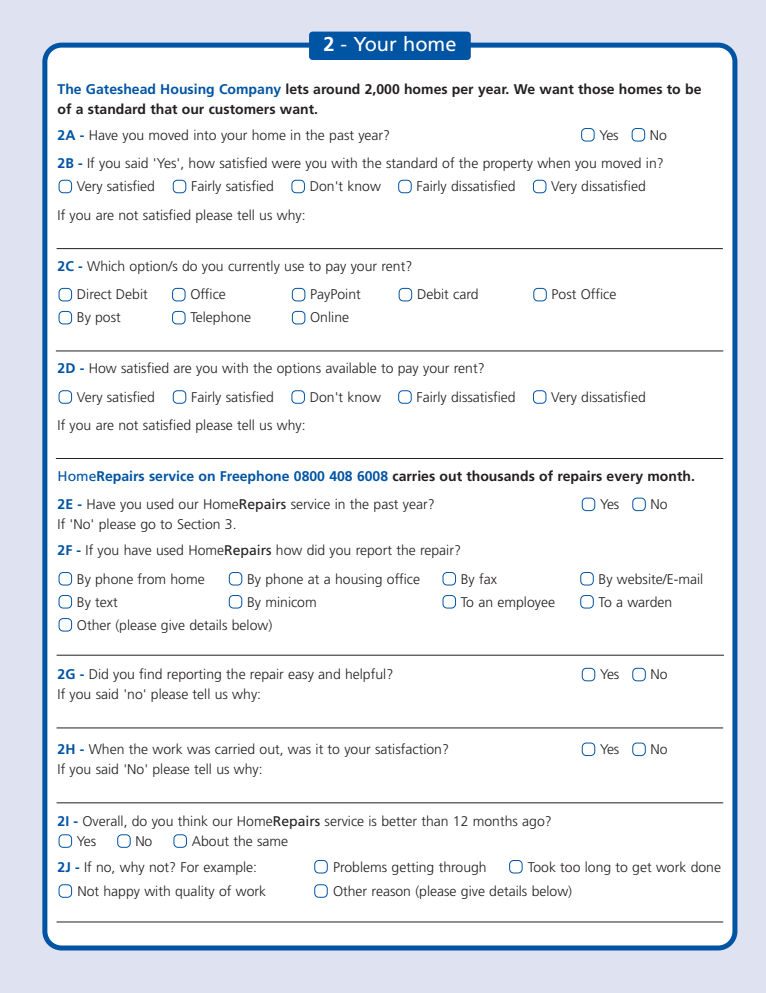
<style>
.page{position:relative;width:766px;height:993px;background:#fff}
.page>*{position:absolute;margin:0;border:0;box-sizing:border-box;transform-origin:0 0}
.t1{font:20px "Frutiger";color:#fff}
.t2{font:300 14px/28.7px "Frutiger";color:#231f20}
.t3{font:700 14px/28.5px "Frutiger";color:#0054a4}
.t4{font:700 14px/20px "Frutiger";color:#231f20}
.s1{font-weight:700}
.s2{color:#0054a4}
.s3{font-weight:700;color:#0054a4}
.s4{font-weight:400}
.s5{color:#231f20}
.s6{font-weight:300;color:#231f20}
.s7{font-weight:400;color:#231f20}
</style>
<div class="page">
<div style="left:0;top:0;width:765px;height:992px;background:#dfe2f1"></div>
<div style="left:42px;top:43px;width:695px;height:907px;background:#fff"></div>
<svg style="left:532px;top:180px;width:14px;height:13px"></svg>
<svg style="left:398px;top:180px;width:13px;height:13px"></svg>
<svg style="left:291px;top:180px;width:14px;height:13px"></svg>
<svg style="left:173px;top:180px;width:13px;height:13px"></svg>
<svg style="left:59px;top:180px;width:13px;height:13px"></svg>
<svg style="left:631px;top:128px;width:14px;height:13px"></svg>
<svg style="left:581px;top:128px;width:13px;height:13px"></svg>
<svg style="left:59px;top:618px;width:13px;height:13px"></svg>
<svg style="left:580px;top:595px;width:13px;height:13px"></svg>
<svg style="left:442px;top:595px;width:14px;height:13px"></svg>
<svg style="left:229px;top:595px;width:13px;height:13px"></svg>
<svg style="left:59px;top:595px;width:13px;height:13px"></svg>
<svg style="left:580px;top:572px;width:13px;height:13px"></svg>
<svg style="left:442px;top:572px;width:14px;height:13px"></svg>
<svg style="left:229px;top:572px;width:13px;height:13px"></svg>
<svg style="left:59px;top:572px;width:13px;height:13px"></svg>
<svg style="left:632px;top:497px;width:13px;height:14px"></svg>
<svg style="left:581px;top:497px;width:14px;height:14px"></svg>
<svg style="left:632px;top:667px;width:13px;height:14px"></svg>
<svg style="left:581px;top:667px;width:14px;height:14px"></svg>
<hr style="left:57px;top:248px;width:665px;height:1px;background:#231f20">
<svg style="left:292px;top:311px;width:13px;height:13px"></svg>
<svg style="left:172px;top:311px;width:13px;height:13px"></svg>
<svg style="left:59px;top:311px;width:13px;height:13px"></svg>
<svg style="left:533px;top:288px;width:13px;height:13px"></svg>
<svg style="left:398px;top:288px;width:14px;height:13px"></svg>
<svg style="left:292px;top:288px;width:13px;height:13px"></svg>
<svg style="left:172px;top:288px;width:13px;height:13px"></svg>
<svg style="left:59px;top:288px;width:13px;height:13px"></svg>
<hr style="left:56px;top:350px;width:667px;height:1px;background:#231f20">
<svg style="left:532px;top:390px;width:14px;height:13px"></svg>
<svg style="left:398px;top:390px;width:13px;height:13px"></svg>
<svg style="left:291px;top:390px;width:14px;height:13px"></svg>
<svg style="left:173px;top:390px;width:13px;height:13px"></svg>
<svg style="left:59px;top:390px;width:13px;height:13px"></svg>
<hr style="left:56px;top:458px;width:667px;height:1px;background:#231f20">
<hr style="left:57px;top:654px;width:666px;height:1px;background:#231f20">
<hr style="left:57px;top:727px;width:666px;height:1px;background:#231f20">
<svg style="left:632px;top:742px;width:13px;height:13px"></svg>
<svg style="left:581px;top:742px;width:14px;height:13px"></svg>
<hr style="left:57px;top:802px;width:666px;height:1px;background:#231f20">
<svg style="left:314px;top:883px;width:13px;height:14px"></svg>
<svg style="left:59px;top:883px;width:13px;height:14px"></svg>
<svg style="left:509px;top:859px;width:13px;height:14px"></svg>
<svg style="left:314px;top:859px;width:14px;height:14px"></svg>
<svg style="left:173px;top:834px;width:14px;height:13px"></svg>
<svg style="left:117px;top:834px;width:14px;height:13px"></svg>
<svg style="left:59px;top:834px;width:13px;height:13px"></svg>
<div style="left:309px;top:32px;width:161px;height:28px;background:#0054a4;border-radius:4px"></div>
<hr style="left:57px;top:921px;width:666px;height:1px;background:#231f20">
<h1 class="t1" style="left:323px;top:36px;width:135px"><span class="s1">2</span> - Your home</h1>
<p class="t4" style="left:58px;top:80px;width:645px"><span class="s2">The Gateshead Housing Company</span> lets around 2,000 homes per year. We want those homes to be of a standard that our customers want.</p>
<p class="t2" style="left:58px;top:121px;width:334px"><span class="s3">2A -</span> Have you moved into your home in the past year?</p>
<p class="t2" style="left:599px;top:121px;width:21px">Yes</p>
<p class="t2" style="left:58px;top:121px;width:610px;text-align:right">No<br><span class="s3">2B -</span> If you said 'Yes', how satisfied were you with the standard of the property when you moved in?</p>
<p class="t2" style="left:77px;top:173px;width:80px">Very satisfied</p>
<p class="t2" style="left:191px;top:173px;width:84px">Fairly satisfied</p>
<p class="t2" style="left:309px;top:173px;width:73px">Don't know</p>
<p class="t2" style="left:416px;top:173px;width:101px">Fairly dissatisfied</p>
<p class="t2" style="left:551px;top:173px;width:96px">Very dissatisfied</p>
<p class="t2" style="left:58px;top:202px;width:249px">If you are not satisfied please tell us why:</p>
<p class="t2" style="left:77px;top:252px;width:337px;text-indent:-19px"><span class="s3">2C -</span> Which option/s do you currently use to pay your rent?<br>Direct Debit</p>
<p class="t2" style="left:190px;top:281px;width:37px">Office</p>
<p class="t2" style="left:310px;top:281px;width:52px">PayPoint</p>
<p class="t2" style="left:417px;top:281px;width:63px">Debit card</p>
<p class="t2" style="left:551px;top:281px;width:66px">Post Office</p>
<p class="t2" style="left:77px;top:304px;width:45px">By post</p>
<p class="t2" style="left:190px;top:304px;width:62px">Telephone</p>
<p class="t2" style="left:310px;top:304px;width:40px">Online</p>
<p class="t2" style="left:77px;top:355px;width:409px;text-indent:-19px"><span class="s3">2D -</span> How satisfied are you with the options available to pay your rent?<br>Very satisfied</p>
<p class="t2" style="left:191px;top:383px;width:84px">Fairly satisfied</p>
<p class="t2" style="left:310px;top:383px;width:73px">Don't know</p>
<p class="t2" style="left:416px;top:383px;width:101px">Fairly dissatisfied</p>
<p class="t2" style="left:551px;top:383px;width:96px">Very dissatisfied</p>
<p class="t2" style="left:58px;top:412px;width:249px">If you are not satisfied please tell us why:</p>
<p class="t3" style="left:58px;top:462px;width:638px"><span class="s4">Home</span>Repairs service on Freephone 0800 408 6008 <span class="s5">carries out thousands of repairs every month.<br></span>2E - <span class="s6">Have you used our Home</span><span class="s7">Repairs</span> <span class="s6">service in the past year?</span></p>
<p class="t2" style="left:600px;top:491px;width:21px">Yes</p>
<p class="t2" style="left:650px;top:491px;width:18px">No</p>
<p class="t2" style="left:58px;top:512px;width:405px;line-height:25.7px">If 'No' please go to Section 3.<br><span class="s3">2F -</span> If you have used Home<span class="s4">Repairs</span> how did you report the repair?</p>
<p class="t2" style="left:77px;top:565px;width:129px">By phone from home</p>
<p class="t2" style="left:247px;top:565px;width:174px">By phone at a housing office</p>
<p class="t2" style="left:460px;top:565px;width:38px">By fax</p>
<p class="t2" style="left:598px;top:565px;width:106px">By website/E-mail</p>
<p class="t2" style="left:77px;top:588px;width:42px">By text</p>
<p class="t2" style="left:247px;top:588px;width:71px">By minicom</p>
<p class="t2" style="left:460px;top:588px;width:96px">To an employee</p>
<p class="t2" style="left:598px;top:588px;width:75px">To a warden</p>
<p class="t2" style="left:77px;top:611px;width:197px">Other (please give details below)</p>
<p class="t2" style="left:58px;top:661px;width:337px"><span class="s3">2G -</span> Did you find reporting the repair easy and helpful?</p>
<p class="t2" style="left:600px;top:661px;width:21px">Yes</p>
<p class="t2" style="left:650px;top:661px;width:18px">No</p>
<p class="t2" style="left:58px;top:681px;width:205px">If you said 'no' please tell us why:</p>
<p class="t2" style="left:58px;top:735px;width:393px"><span class="s3">2H -</span> When the work was carried out, was it to your satisfaction?</p>
<p class="t2" style="left:600px;top:735px;width:21px">Yes</p>
<p class="t2" style="left:650px;top:735px;width:18px">No</p>
<p class="t2" style="left:58px;top:755px;width:206px">If you said 'No' please tell us why:</p>
<p class="t2" style="left:77px;top:811px;width:476px;line-height:20px;text-indent:-19px"><span class="s3">2I -</span> Overall, do you think our Home<span class="s4">Repairs</span> service is better than 12 months ago?<br>Yes</p>
<p class="t2" style="left:58px;top:828px;width:232px;line-height:25.7px;text-indent:134px">About the same<br><span class="s3">2J -</span> If no, why not? For example:</p>
<p class="t2" style="left:135px;top:827px;width:18px">No</p>
<p class="t2" style="left:333px;top:853px;width:155px">Problems getting through</p>
<p class="t2" style="left:528px;top:853px;width:194px">Took too long to get work done</p>
<p class="t2" style="left:77px;top:877px;width:190px">Not happy with quality of work</p>
<p class="t2" style="left:333px;top:877px;width:240px">Other reason (please give details below)</p>
</div>
